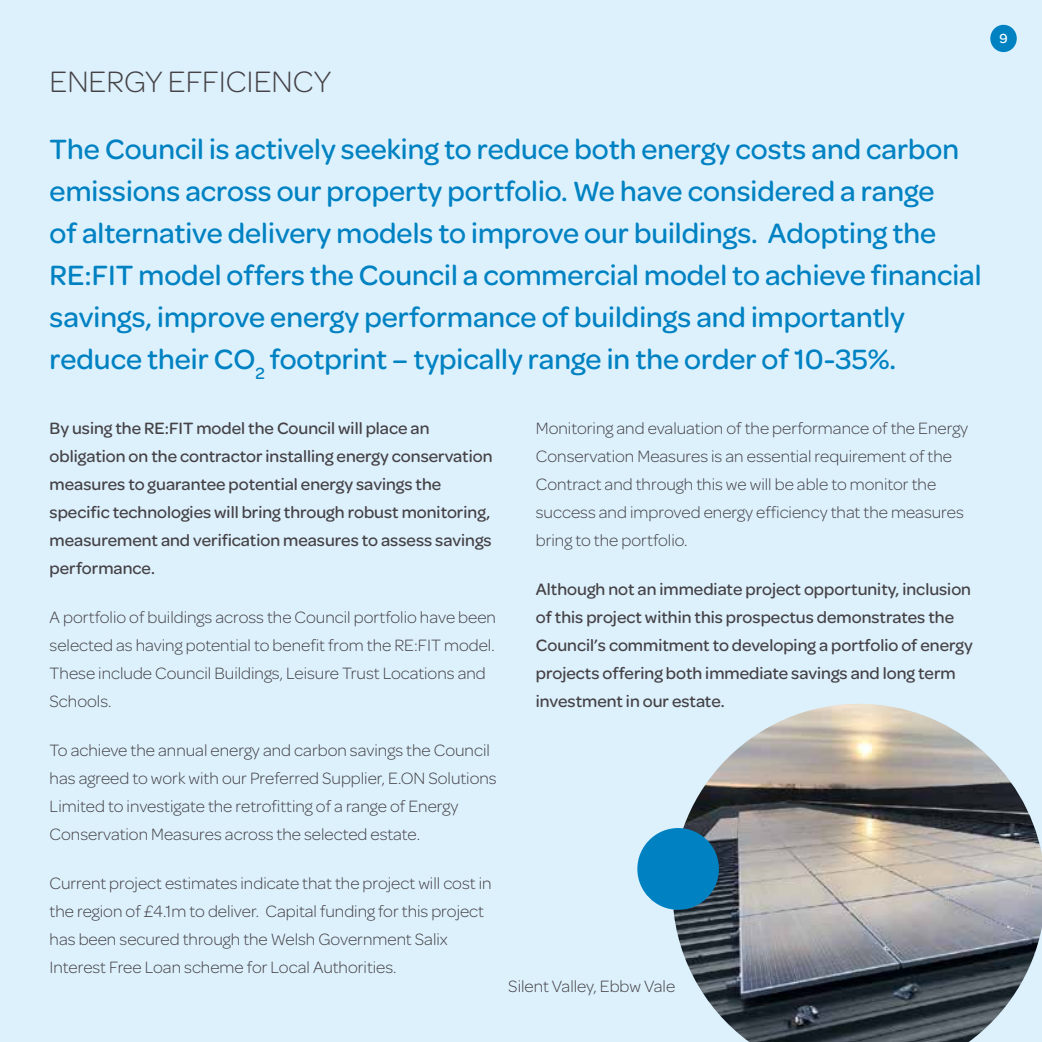
<style>
.page{position:relative;width:1042px;height:1042px;background:#ddf1fd}
.page>*{position:absolute;margin:0;border:0;box-sizing:border-box;transform-origin:0 0}
.t1{font:300 31.5px "Omnes";color:#454246}
.t2{font:500 29.75px/42px "Omnes";color:#0082c2}
.t3{font:300 17.5px/28px "Omnes";color:#454246}
.t4{font:500 17.5px/28px "Omnes";color:#454246}
.t5{font:500 14px "Omnes";color:#fff}
</style>
<div class="page">
<img style="left:673px;top:704px;width:369px;height:338px">
<div style="left:637px;top:828px;width:82px;height:82px;background:#0082c2;border-radius:50%"></div>
<div style="left:990px;top:25px;width:27px;height:27px;background:#0082c2;border-radius:50%"></div>
<h1 class="t1" style="left:50px;top:60px;width:283px">ENERGY EFFICIENCY</h1>
<p class="t2" style="left:50px;top:127px;width:933px">The Council is actively seeking to reduce both energy costs and carbon emissions across our property portfolio. We have considered a range<br>of alternative delivery models to improve our buildings. Adopting the RE:FIT model offers the Council a commercial model to achieve financial savings, improve energy performance of buildings and importantly reduce their CO<sub>2</sub> footprint – typically range in the order of 10-35%.</p>
<p class="t4" style="left:50px;top:413px;width:444px">By using the RE:FIT model the Council will place an obligation on the contractor installing energy conservation measures to guarantee potential energy savings the specific technologies will bring through robust monitoring, measurement and verification measures to assess savings performance.</p>
<p class="t3" style="left:50px;top:603px;width:448px">A portfolio of buildings across the Council portfolio have been selected as having potential to benefit from the RE:FIT model.<br>These include Council Buildings, Leisure Trust Locations and Schools.</p>
<p class="t3" style="left:50px;top:736px;width:449px">To achieve the annual energy and carbon savings the Council has agreed to work with our Preferred Supplier, E.ON Solutions Limited to investigate the retrofitting of a range of Energy Conservation Measures across the selected estate.</p>
<p class="t3" style="left:50px;top:869px;width:443px">Current project estimates indicate that the project will cost in the region of £4.1m to deliver. Capital funding for this project has been secured through the Welsh Government Salix Interest Free Loan scheme for Local Authorities.</p>
<p class="t3" style="left:536px;top:414px;width:434px">Monitoring and evaluation of the performance of the Energy Conservation Measures is an essential requirement of the Contract and through this we will be able to monitor the success and improved energy efficiency that the measures bring to the portfolio.</p>
<p class="t4" style="left:536px;top:574px;width:438px">Although not an immediate project opportunity, inclusion of this project within this prospectus demonstrates the Council’s commitment to developing a portfolio of energy projects offering both immediate savings and long term investment in our estate.</p>
<p class="t3" style="left:508px;top:972px;width:168px">Silent Valley, Ebbw Vale</p>
<p class="t5" style="left:999px;top:29px;width:10px">9</p>
</div>
